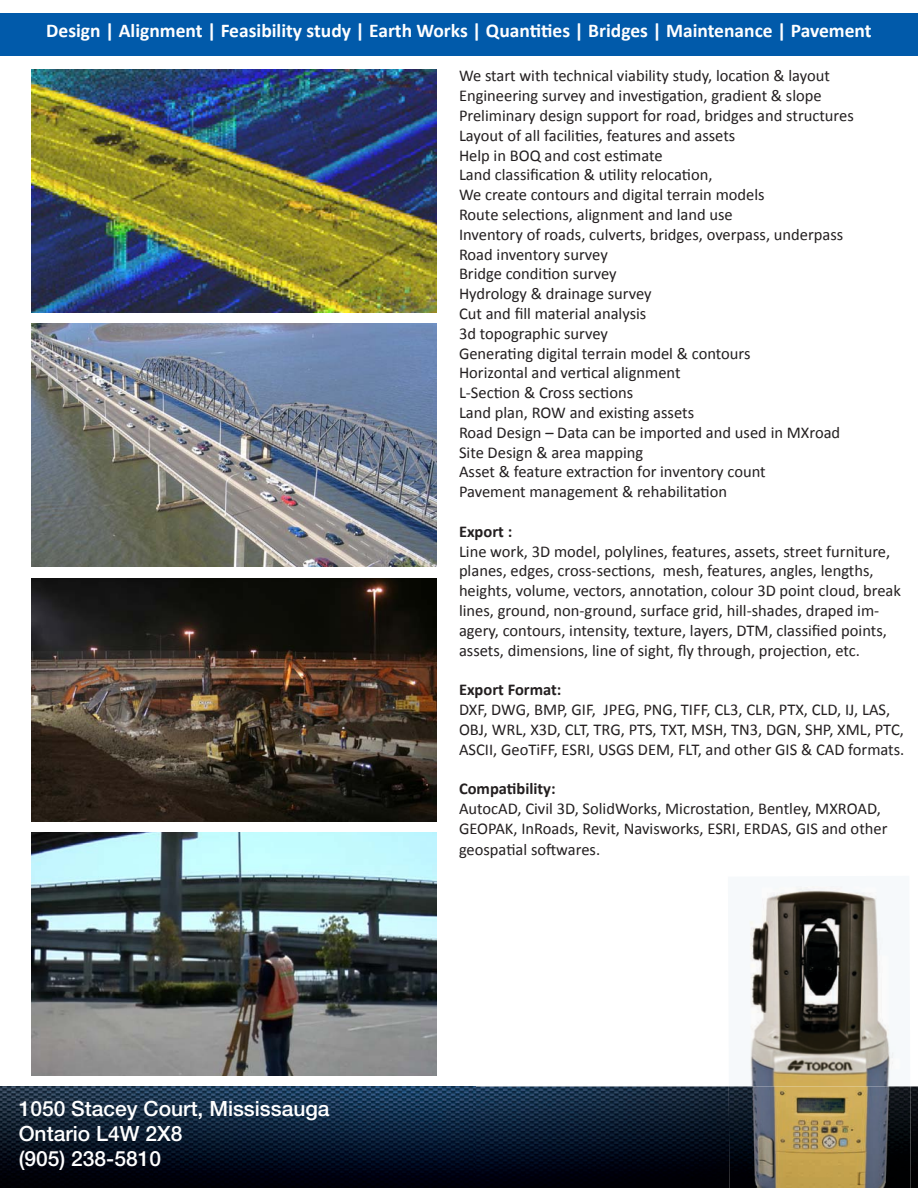
<style>
.page{position:relative;width:918px;height:1188px;background:#fff}
.page>*{position:absolute;margin:0;border:0;box-sizing:border-box;transform-origin:0 0}
.t1{font:500 21px/25.2px "Helvetica Neue";color:#fff}
.t2{font:700 19.5px "Calibri";color:#fff}
.t3{font:16.5px/19.8px "Calibri";color:#231f20}
.t4{font:700 16.5px "Calibri";color:#231f20}
</style>
<div class="page">
<img style="left:0;top:1086px;width:918px;height:102px">
<img style="left:31px;top:69px;width:405px;height:243px">
<img style="left:31px;top:324px;width:405px;height:243px">
<img style="left:31px;top:578px;width:405px;height:243px">
<img style="left:31px;top:833px;width:405px;height:243px">
<div style="left:0;top:14px;width:918px;height:42px;background:#015aaa"></div>
<img style="left:728px;top:886px;width:183px;height:302px">
<p class="t2" style="left:46px;top:18px;width:827px">Design | Alignment | Feasibility study | Earth Works | Quantities | Bridges | Maintenance | Pavement</p>
<p class="t3" style="left:459px;top:66px;width:396px">We start with technical viability study, location &amp; layout Engineering survey and investigation, gradient &amp; slope Preliminary design support for road, bridges and structures Layout of all facilities, features and assets<br>Help in BOQ and cost estimate<br>Land classification &amp; utility relocation,<br>We create contours and digital terrain models<br>Route selections, alignment and land use<br>Inventory of roads, culverts, bridges, overpass, underpass Road inventory survey<br>Bridge condition survey<br>Hydrology &amp; drainage survey<br>Cut and fill material analysis<br>3d topographic survey<br>Generating digital terrain model &amp; contours<br>Horizontal and vertical alignment<br>L-Section &amp; Cross sections<br>Land plan, ROW and existing assets<br>Road Design – Data can be imported and used in MXroad Site Design &amp; area mapping<br>Asset &amp; feature extraction for inventory count<br>Pavement management &amp; rehabilitation</p>
<p class="t4" style="left:459px;top:521px;width:55px">Export :</p>
<p class="t3" style="left:459px;top:541px;width:444px">Line work, 3D model, polylines, features, assets, street furniture, planes, edges, cross-sections, mesh, features, angles, lengths, heights, volume, vectors, annotation, colour 3D point cloud, break lines, ground, non-ground, surface grid, hill-shades, draped im&shy;agery, contours, intensity, texture, layers, DTM, classified points, assets, dimensions, line of sight, fly through, projection, etc.</p>
<p class="t4" style="left:459px;top:679px;width:104px">Export Format:</p>
<p class="t3" style="left:459px;top:700px;width:447px">DXF, DWG, BMP, GIF, JPEG, PNG, TIFF, CL3, CLR, PTX, CLD, IJ, LAS,<br>OBJ, WRL, X3D, CLT, TRG, PTS, TXT, MSH, TN3, DGN, SHP, XML, PTC,<br>ASCII, GeoTiFF, ESRI, USGS DEM, FLT, and other GIS &amp; CAD formats.</p>
<p class="t4" style="left:459px;top:778px;width:98px">Compatibility:</p>
<p class="t3" style="left:459px;top:799px;width:430px">AutocAD, Civil 3D, SolidWorks, Microstation, Bentley, MXROAD,<br>GEOPAK, InRoads, Revit, Navisworks, ESRI, ERDAS, GIS and other</p>
<p class="t3" style="left:459px;top:840px;width:143px">geospatial softwares.</p>
<p class="t1" style="left:19px;top:1095px;width:312px">1050 Stacey Court, Mississauga<br>Ontario L4W 2X8<br>(905) 238-5810</p>
</div>
